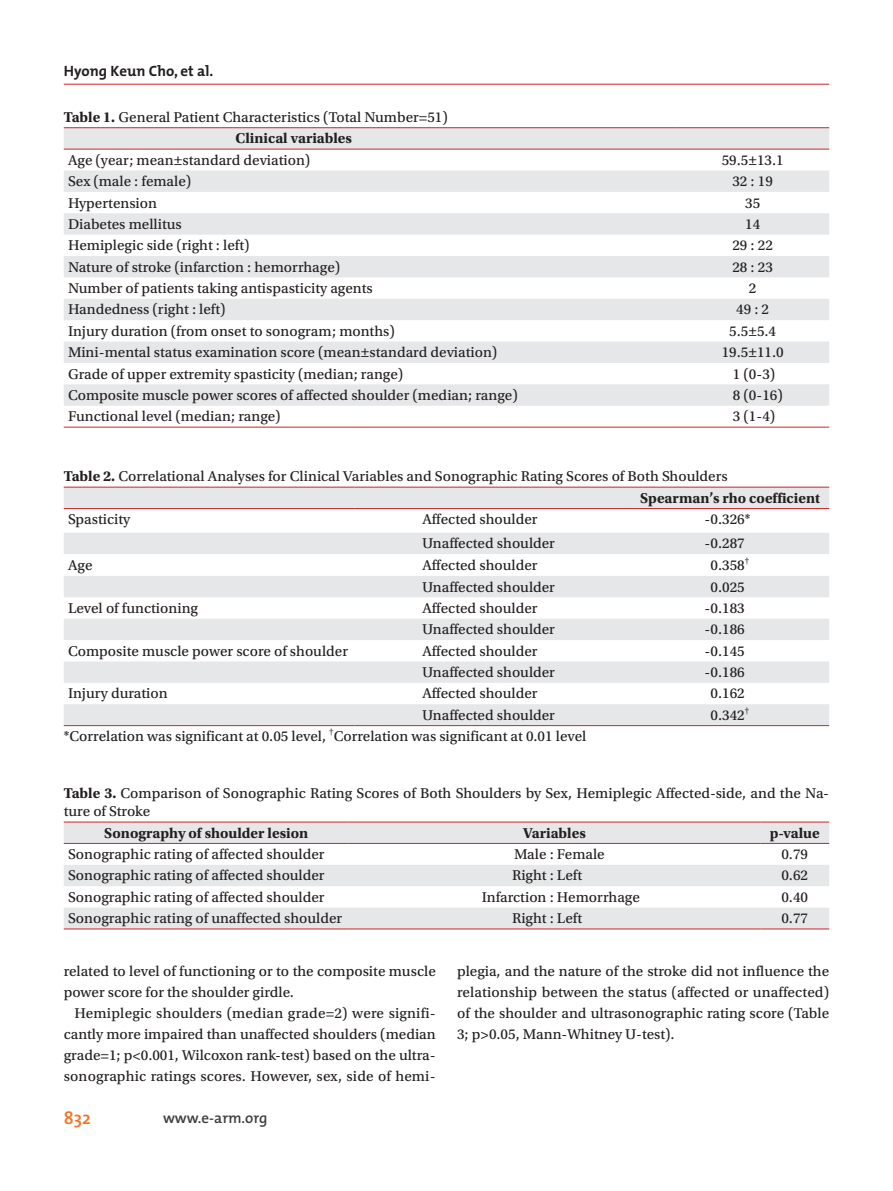
<style>
.page{position:relative;width:893px;height:1191px;background:#fff}
.page>*{position:absolute;margin:0;border:0;box-sizing:border-box;transform-origin:0 0}
.t1{font:600 18px "The Mix";color:#f47321}
.표{font:15px/18px "Utopia Std Capt";color:#231f20}
.바탕글{font:15px/21px "Utopia Std Capt";color:#231f20;text-align:justify}
.표1라인{font:700 15px "Utopia Std";color:#231f20}
.t2{font:700 15px "The Mix";color:#231f20}
.t3{font:600 15px "The Mix";color:#3e3e3f}
.표-2{font:8.7px "Utopia Std Capt";color:#231f20}
.s1{font-family:"Utopia Std";font-weight:700}
</style>
<div class="page">
<hr style="left:64px;top:84px;width:765px;height:1px;background:#d1232a">
<svg style="left:64px;top:128px;width:765px;height:278px;fill:#e6e7e9"></svg>
<hr style="left:64px;top:127px;width:460px;height:1px;background:#d1232a">
<hr style="left:524px;top:127px;width:152px;height:1px;background:#d1232a">
<hr style="left:676px;top:127px;width:153px;height:1px;background:#d1232a">
<hr style="left:64px;top:149px;width:460px;height:1px;background:#d1232a">
<hr style="left:524px;top:149px;width:152px;height:1px;background:#d1232a">
<hr style="left:676px;top:149px;width:153px;height:1px;background:#d1232a">
<hr style="left:64px;top:427px;width:460px;height:1px;background:#d1232a">
<hr style="left:524px;top:427px;width:152px;height:1px;background:#d1232a">
<hr style="left:676px;top:427px;width:153px;height:1px;background:#d1232a">
<svg style="left:64px;top:488px;width:765px;height:237px;fill:#e6e7e9"></svg>
<hr style="left:64px;top:487px;width:290px;height:1px;background:#d1232a">
<hr style="left:354px;top:487px;width:277px;height:1px;background:#d1232a">
<hr style="left:631px;top:487px;width:198px;height:1px;background:#d1232a">
<hr style="left:64px;top:508px;width:290px;height:1px;background:#d1232a">
<hr style="left:354px;top:508px;width:277px;height:1px;background:#d1232a">
<hr style="left:631px;top:508px;width:198px;height:1px;background:#d1232a">
<hr style="left:64px;top:725px;width:290px;height:1px;background:#d1232a">
<hr style="left:354px;top:725px;width:277px;height:1px;background:#d1232a">
<hr style="left:631px;top:725px;width:198px;height:1px;background:#d1232a">
<svg style="left:64px;top:822px;width:765px;height:106px;fill:#e6e7e9"></svg>
<hr style="left:64px;top:821px;width:285px;height:1px;background:#d1232a">
<hr style="left:349px;top:821px;width:411px;height:1px;background:#d1232a">
<hr style="left:760px;top:821px;width:69px;height:1px;background:#d1232a">
<hr style="left:64px;top:843px;width:285px;height:1px;background:#d1232a">
<hr style="left:349px;top:843px;width:411px;height:1px;background:#d1232a">
<hr style="left:760px;top:843px;width:69px;height:1px;background:#d1232a">
<hr style="left:64px;top:928px;width:285px;height:1px;background:#d1232a">
<hr style="left:349px;top:928px;width:411px;height:1px;background:#d1232a">
<hr style="left:760px;top:928px;width:69px;height:1px;background:#d1232a">
<p class="t2" style="left:64px;top:59px;width:151px">Hyong Keun Cho, et al.</p>
<p class="표" style="left:64px;top:108px;width:385px"><span class="s1">Table 1.</span> General Patient Characteristics (Total Number=51)</p>
<p class="표1라인" style="left:236px;top:130px;width:118px">Clinical variables</p>
<p class="표" style="left:68px;top:151px;width:244px">Age (year; mean±standard deviation)</p>
<p class="표" style="left:722px;top:151px;width:63px">59.5±13.1</p>
<p class="표" style="left:68px;top:173px;width:125px">Sex (male : female)</p>
<p class="표" style="left:732px;top:173px;width:42px">32 : 19</p>
<p class="표" style="left:68px;top:194px;width:91px">Hypertension</p>
<p class="표" style="left:745px;top:194px;width:17px">35</p>
<p class="표" style="left:68px;top:215px;width:115px">Diabetes mellitus</p>
<p class="표" style="left:745px;top:215px;width:17px">14</p>
<p class="표" style="left:68px;top:237px;width:183px">Hemiplegic side (right : left)</p>
<p class="표" style="left:732px;top:237px;width:42px">29 : 22</p>
<p class="표" style="left:68px;top:258px;width:274px">Nature of stroke (infarction : hemorrhage)</p>
<p class="표" style="left:732px;top:258px;width:42px">28 : 23</p>
<p class="표" style="left:68px;top:279px;width:306px">Number of patients taking antispasticity agents</p>
<p class="표" style="left:749px;top:279px;width:9px">2</p>
<p class="표" style="left:68px;top:301px;width:159px">Handedness (right : left)</p>
<p class="표" style="left:736px;top:301px;width:34px">49 : 2</p>
<p class="표" style="left:68px;top:322px;width:328px">Injury duration (from onset to sonogram; months)</p>
<p class="표" style="left:729px;top:322px;width:48px">5.5±5.4</p>
<p class="표" style="left:68px;top:344px;width:431px">Mini-mental status examination score (mean±standard deviation)</p>
<p class="표" style="left:722px;top:344px;width:63px">19.5±11.0</p>
<p class="표" style="left:68px;top:365px;width:337px">Grade of upper extremity spasticity (median; range)</p>
<p class="표" style="left:733px;top:365px;width:44px">1 (0-3)</p>
<p class="표" style="left:68px;top:386px;width:451px">Composite muscle power scores of affected shoulder (median; range)</p>
<p class="표" style="left:733px;top:386px;width:51px">8 (0-16)</p>
<p class="표" style="left:68px;top:408px;width:214px">Functional level (median; range)</p>
<p class="표" style="left:733px;top:408px;width:44px">3 (1-4)</p>
<p class="표" style="left:64px;top:468px;width:665px"><span class="s1">Table 2.</span> Correlational Analyses for Clinical Variables and Sonographic Rating Scores of Both Shoulders</p>
<p class="표1라인" style="left:640px;top:489px;width:181px">Spearman’s rho coefficient</p>
<p class="표" style="left:68px;top:510px;width:64px">Spasticity</p>
<p class="표" style="left:422px;top:510px;width:117px">Affected shoulder</p>
<p class="표" style="left:705px;top:510px;width:47px">-0.326*</p>
<p class="표" style="left:422px;top:535px;width:134px">Unaffected shoulder</p>
<p class="표" style="left:705px;top:535px;width:42px">-0.287</p>
<p class="표" style="left:68px;top:556px;width:26px">Age</p>
<p class="표" style="left:422px;top:556px;width:117px">Affected shoulder</p>
<p class="표" style="left:710px;top:556px;width:36px">0.358</p>
<p class="표-2" style="left:745px;top:555px;width:6px">†</p>
<p class="표" style="left:422px;top:578px;width:134px">Unaffected shoulder</p>
<p class="표" style="left:710px;top:578px;width:36px">0.025</p>
<p class="표" style="left:68px;top:599px;width:131px">Level of functioning</p>
<p class="표" style="left:422px;top:599px;width:117px">Affected shoulder</p>
<p class="표" style="left:705px;top:599px;width:42px">-0.183</p>
<p class="표" style="left:422px;top:621px;width:134px">Unaffected shoulder</p>
<p class="표" style="left:705px;top:621px;width:42px">-0.186</p>
<p class="표" style="left:68px;top:642px;width:281px">Composite muscle power score of shoulder</p>
<p class="표" style="left:422px;top:642px;width:117px">Affected shoulder</p>
<p class="표" style="left:705px;top:642px;width:42px">-0.145</p>
<p class="표" style="left:422px;top:663px;width:134px">Unaffected shoulder</p>
<p class="표" style="left:705px;top:663px;width:42px">-0.186</p>
<p class="표" style="left:68px;top:685px;width:101px">Injury duration</p>
<p class="표" style="left:422px;top:685px;width:117px">Affected shoulder</p>
<p class="표" style="left:710px;top:685px;width:36px">0.162</p>
<p class="표" style="left:422px;top:706px;width:134px">Unaffected shoulder</p>
<p class="표" style="left:710px;top:706px;width:36px">0.342</p>
<p class="표-2" style="left:745px;top:705px;width:6px">†</p>
<p class="표" style="left:64px;top:727px;width:264px">*Correlation was significant at 0.05 level,</p>
<p class="표-2" style="left:329px;top:726px;width:6px">†</p>
<p class="표" style="left:334px;top:727px;width:254px">Correlation was significant at 0.01 level</p>
<p class="표" style="left:64px;top:784px;width:767px"><span class="s1">Table 3.</span> Comparison of Sonographic Rating Scores of Both Shoulders by Sex, Hemiplegic Affected-side, and the Na&shy;ture of Stroke</p>
<p class="표1라인" style="left:104px;top:824px;width:205px">Sonography of shoulder lesion</p>
<p class="표1라인" style="left:523px;top:824px;width:64px">Variables</p>
<p class="표1라인" style="left:770px;top:824px;width:52px">p-value</p>
<p class="표" style="left:68px;top:845px;width:258px">Sonographic rating of affected shoulder</p>
<p class="표" style="left:514px;top:845px;width:92px">Male : Female</p>
<p class="표" style="left:781px;top:845px;width:28px">0.79</p>
<p class="표" style="left:68px;top:867px;width:258px">Sonographic rating of affected shoulder</p>
<p class="표" style="left:512px;top:867px;width:72px">Right : Left</p>
<p class="표" style="left:781px;top:867px;width:28px">0.62</p>
<p class="표" style="left:68px;top:888px;width:258px">Sonographic rating of affected shoulder</p>
<p class="표" style="left:482px;top:888px;width:160px">Infarction : Hemorrhage</p>
<p class="표" style="left:781px;top:888px;width:28px">0.40</p>
<p class="표" style="left:68px;top:909px;width:276px">Sonographic rating of unaffected shoulder</p>
<p class="표" style="left:512px;top:909px;width:72px">Right : Left</p>
<p class="표" style="left:781px;top:909px;width:28px">0.77</p>
<p class="바탕글" style="left:64px;top:960px;width:374px">related to level of functioning or to the composite muscle power score for the shoulder girdle.</p>
<p class="바탕글" style="left:64px;top:1002px;width:374px;text-indent:11px">Hemiplegic shoulders (median grade=2) were signifi&shy;cantly more impaired than unaffected shoulders (median grade=1; p&lt;0.001, Wilcoxon rank-test) based on the ultra&shy;sonographic ratings scores. However, sex, side of hemi-</p>
<p class="t1" style="left:64px;top:1102px;width:28px">832</p>
<p class="t3" style="left:163px;top:1105px;width:106px">www.e-arm.org</p>
<p class="바탕글" style="left:457px;top:960px;width:374px">plegia, and the nature of the stroke did not influence the relationship between the status (affected or unaffected) of the shoulder and ultrasonographic rating score (Table 3; p&gt;0.05, Mann-Whitney U-test).</p>
</div>
